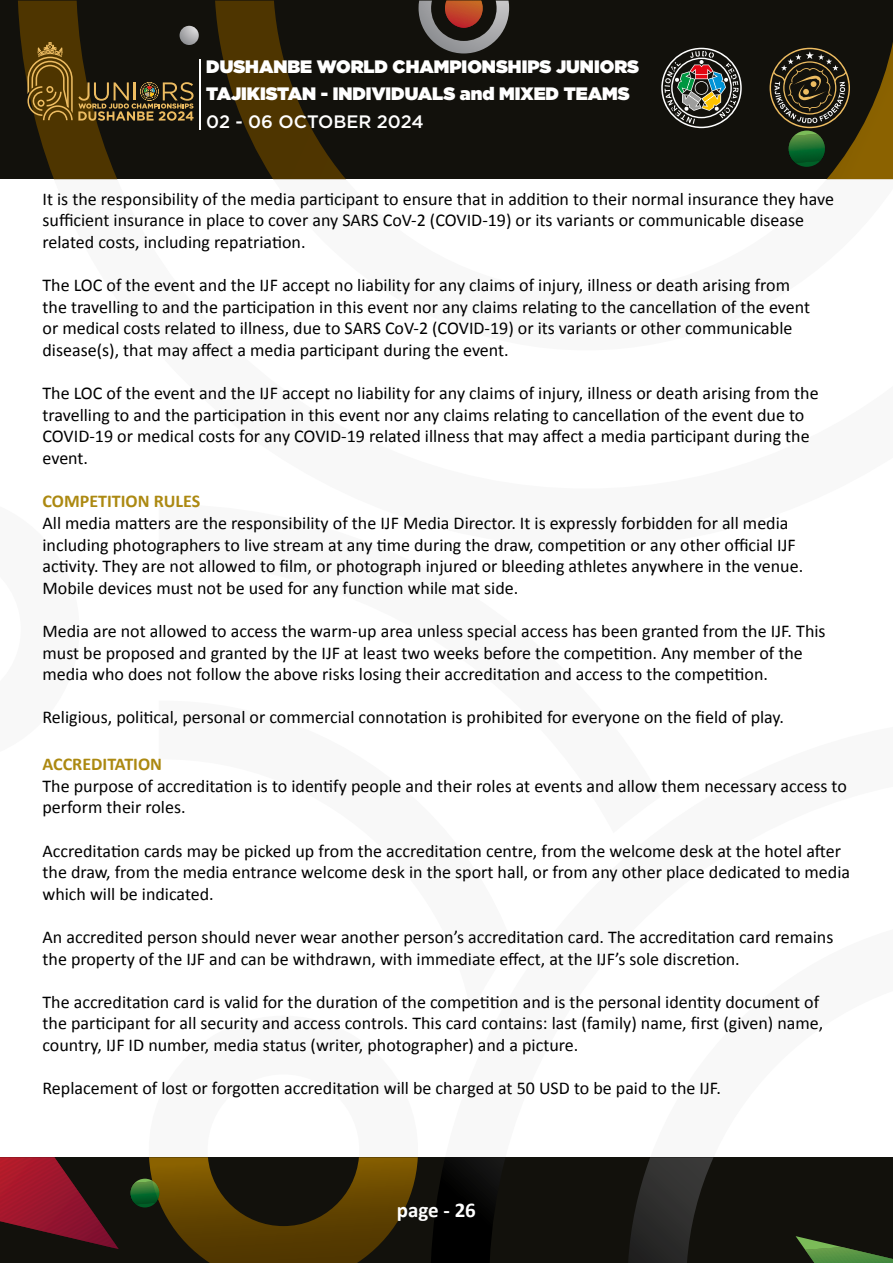
<style>
.page{position:relative;width:893px;height:1263px;background:#fff}
.page>*{position:absolute;margin:0;border:0;box-sizing:border-box;transform-origin:0 0}
.t1{font:700 21px "Calibri";color:#fff}
.t2{font:18px/21.6px "Calibri";color:#000}
.t3{font:900 18px/27.6px "Gotham";color:#fff}
.t4{font:700 18px "Calibri";color:#ac8911}
.t5{font:500 18px "Gotham";color:#fff}
</style>
<div class="page">
<div style="left:0;top:1157px;width:893px;height:106px;background:#12110c"></div>
<svg style="left:431px;top:1157px;width:283px;height:106px"></svg>
<svg style="left:0;top:1157px;width:119px;height:92px"></svg>
<svg style="left:130px;top:1157px;width:288px;height:106px"></svg>
<svg style="left:796px;top:1236px;width:97px;height:27px"></svg>
<div style="left:0;top:1px;width:893px;height:178px;background:#12110c"></div>
<svg style="left:18px;top:1px;width:875px;height:178px"></svg>
<hr style="left:200px;top:59px;width:1px;height:71px;background:#fff">
<svg style="left:27px;top:42px;width:167px;height:79px"></svg>
<svg style="left:661px;top:48px;width:81px;height:80px"></svg>
<svg style="left:770px;top:48px;width:80px;height:119px"></svg>
<p class="t3" style="left:206px;top:52px;width:434px">DUSHANBE WORLD CHAMPIONSHIPS JUNIORS<br>TAJIKISTAN - INDIVIDUALS and MIXED TEAMS</p>
<p class="t5" style="left:206px;top:110px;width:219px">02 - 06 OCTOBER 2024</p>
<p class="t2" style="left:43px;top:188px;width:793px">It is the responsibility of the media participant to ensure that in addition to their normal insurance they have sufficient insurance in place to cover any SARS CoV-2 (COVID-19) or its variants or communicable disease related costs, including repatriation.</p>
<p class="t2" style="left:43px;top:275px;width:769px">The LOC of the event and the IJF accept no liability for any claims of injury, illness or death arising from the travelling to and the participation in this event nor any claims relating to the cancellation of the event or medical costs related to illness, due to SARS CoV-2 (COVID-19) or its variants or other communicable disease(s), that may affect a media participant during the event.</p>
<p class="t2" style="left:43px;top:383px;width:778px">The LOC of the event and the IJF accept no liability for any claims of injury, illness or death arising from the travelling to and the participation in this event nor any claims relating to cancellation of the event due to COVID-19 or medical costs for any COVID-19 related illness that may affect a media participant during the event.</p>
<p class="t4" style="left:43px;top:490px;width:159px">COMPETITION RULES</p>
<p class="t2" style="left:43px;top:512px;width:762px">All media matters are the responsibility of the IJF Media Director. It is expressly forbidden for all media including photographers to live stream at any time during the draw, competition or any other official IJF activity. They are not allowed to film, or photograph injured or bleeding athletes anywhere in the venue.<br>Mobile devices must not be used for any function while mat side.</p>
<p class="t2" style="left:43px;top:620px;width:785px">Media are not allowed to access the warm-up area unless special access has been granted from the IJF. This must be proposed and granted by the IJF at least two weeks before the competition. Any member of the media who does not follow the above risks losing their accreditation and access to the competition.</p>
<p class="t2" style="left:43px;top:707px;width:743px">Religious, political, personal or commercial connotation is prohibited for everyone on the field of play.</p>
<p class="t4" style="left:43px;top:753px;width:121px">ACCREDITATION</p>
<p class="t2" style="left:43px;top:775px;width:806px">The purpose of accreditation is to identify people and their roles at events and allow them necessary access to perform their roles.</p>
<p class="t2" style="left:43px;top:840px;width:809px">Accreditation cards may be picked up from the accreditation centre, from the welcome desk at the hotel after the draw, from the media entrance welcome desk in the sport hall, or from any other place dedicated to media which will be indicated.</p>
<p class="t2" style="left:43px;top:926px;width:792px">An accredited person should never wear another person’s accreditation card. The accreditation card remains the property of the IJF and can be withdrawn, with immediate effect, at the IJF’s sole discretion.</p>
<p class="t2" style="left:43px;top:991px;width:782px">The accreditation card is valid for the duration of the competition and is the personal identity document of the participant for all security and access controls. This card contains: last (family) name, first (given) name, country, IJF ID number, media status (writer, photographer) and a picture.</p>
<p class="t2" style="left:43px;top:1077px;width:680px">Replacement of lost or forgotten accreditation will be charged at 50 USD to be paid to the IJF.</p>
<p class="t1" style="left:397px;top:1197px;width:81px">page - 26</p>
</div>
